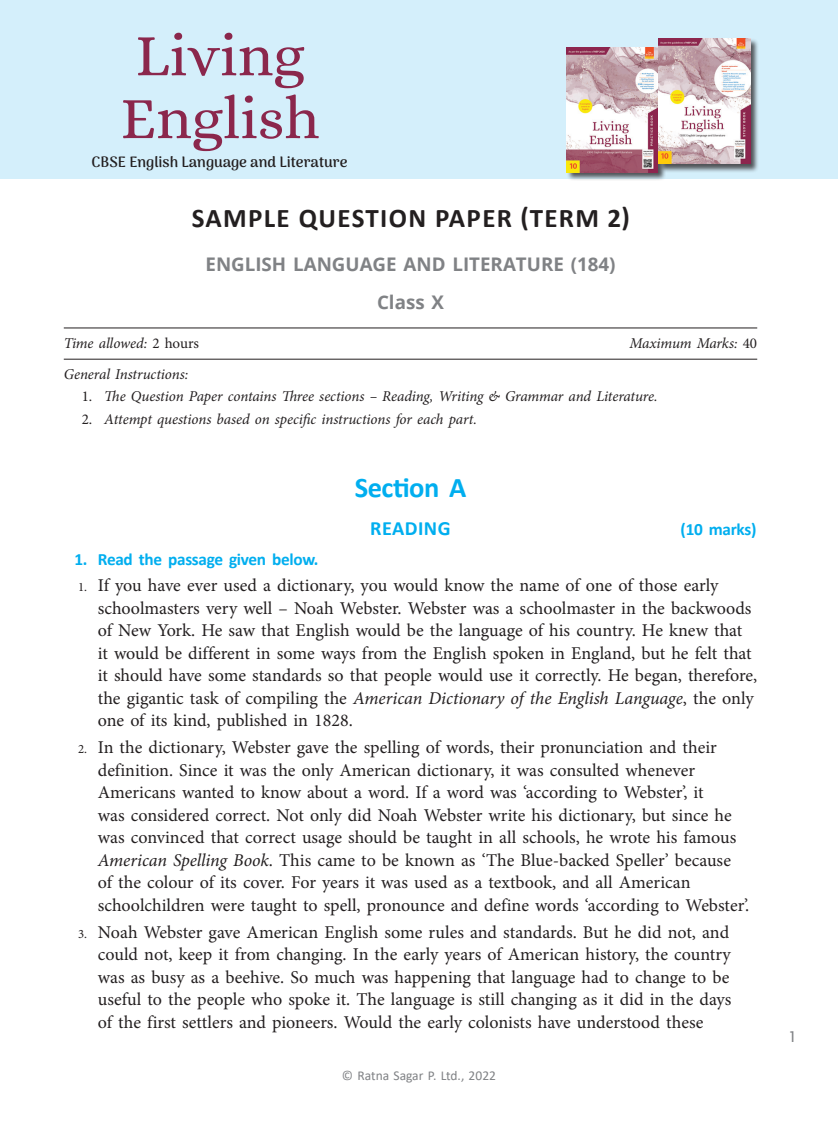
<style>
.page{position:relative;width:838px;height:1136px;background:#fff}
.page>*{position:absolute;margin:0;border:0;box-sizing:border-box;transform-origin:0 0}
.t1{font:59.7px "Alice";color:#8b274c}
.Test_Paper-1{font:700 28.5px "Calibri";letter-spacing:-.02em;color:#00aeef}
.L_1{font:700 27px "Calibri";letter-spacing:.05em;color:#231f20}
.Test_Paper-1-2{font:700 20.25px "Calibri";letter-spacing:.02em;color:#00aeef}
.Body_text_-_No_inden{font:700 18.75px "Open Sans";color:#808285}
._1-Body_Minion_Pro{font:18px/22.5px "Minion Pro";letter-spacing:-.005em;color:#231f20}
.Rubric-Style{font:700 17.25px "Calibri";letter-spacing:-.02em;color:#00aeef}
.Test_Paper-1-3{font:700 17.25px "Calibri";letter-spacing:-.02em;color:#00aeef}
.a-b-c-style{font:italic 15px "Minion Pro";letter-spacing:-.01em;color:#231f20}
.Marks-90{font:italic 15px "Minion Pro";letter-spacing:-.01em;color:#231f20}
.t2{font:700 15px "Arima Madurai";color:#231f20}
.t3{font:15px "Lucida Sans";color:#808285}
.t4{font:13.5px "Calibri";color:#808285}
.s1{font-style:normal}
.s2{font-size:12.75px}
.s3{font-style:italic}
</style>
<div class="page">
<hr style="left:64px;top:327px;width:693px;height:1px;background:#231f20">
<hr style="left:64px;top:359px;width:693px;height:1px;background:#231f20">
<div style="left:0;top:0;width:838px;height:179px;background:#d4effb"></div>
<div style="left:566px;top:47px;width:100px;height:134px;background:#231f20;opacity:.75"></div>
<img style="left:566px;top:48px;width:91px;height:125px">
<div style="left:658px;top:38px;width:101px;height:134px;background:#231f20;opacity:.75"></div>
<img style="left:658px;top:39px;width:92px;height:125px">
<p class="t1" style="left:135px;top:24px;width:171px">Living</p>
<p class="t1" style="left:120px;top:87px;width:201px">English</p>
<p class="t2" style="left:91px;top:151px;width:257px">CBSE English Language and Literature</p>
<p class="L_1" style="left:192px;top:201px;width:439px">SAMPLE QUESTION PAPER (TERM 2)</p>
<p class="Body_text_-_No_inden" style="left:205px;top:250px;width:411px">ENGLISH LANGUAGE AND LITERATURE (184)</p>
<p class="Body_text_-_No_inden" style="left:377px;top:289px;width:68px">Class X</p>
<p class="Marks-90" style="left:64px;top:333px;width:137px">Time allowed: <span class="s1">2 hours</span></p>
<p class="Marks-90" style="left:629px;top:333px;width:129px">Maximum Marks: <span class="s1">40</span></p>
<p class="a-b-c-style" style="left:64px;top:364px;width:126px">General Instructions:</p>
<p class="a-b-c-style" style="left:82px;top:386px;width:577px"><span class="s1">1.</span> The Question Paper contains Three sections – Reading, Writing &amp; Grammar and Literature.</p>
<p class="a-b-c-style" style="left:82px;top:408px;width:397px"><span class="s1">2.</span> Attempt questions based on specific instructions for each part.</p>
<p class="Test_Paper-1" style="left:355px;top:470px;width:113px">Section A</p>
<p class="Test_Paper-1-2" style="left:370px;top:515px;width:82px">READING</p>
<p class="Test_Paper-1-3" style="left:680px;top:518px;width:77px">(10 marks)</p>
<p class="Rubric-Style" style="left:74px;top:548px;width:245px">1. Read the passage given below.</p>
<p class="_1-Body_Minion_Pro" style="left:98px;top:574px;width:661px;text-indent:-20px"><span class="s2">1.</span> If you have ever used a dictionary, you would know the name of one of those early schoolmasters very well – Noah Webster. Webster was a schoolmaster in the backwoods of New York. He saw that English would be the language of his country. He knew that<br>it would be different in some ways from the English spoken in England, but he felt that it should have some standards so that people would use it correctly. He began, therefore, the gigantic task of compiling the <span class="s3">American Dictionary of the English Language</span>, the only one of its kind, published in 1828.</p>
<p class="_1-Body_Minion_Pro" style="left:98px;top:736px;width:653px;text-indent:-20px"><span class="s2">2.</span> In the dictionary, Webster gave the spelling of words, their pronunciation and their definition. Since it was the only American dictionary, it was consulted whenever Americans wanted to know about a word. If a word was ‘according to Webster’, it<br>was considered correct. Not only did Noah Webster write his dictionary, but since he was convinced that correct usage should be taught in all schools, he wrote his famous <span class="s3">American Spelling Book</span>. This came to be known as ‘The Blue-backed Speller’ because of the colour of its cover. For years it was used as a textbook, and all American schoolchildren were taught to spell, pronounce and define words ‘according to Webster’.</p>
<p class="_1-Body_Minion_Pro" style="left:98px;top:920px;width:635px;text-indent:-20px"><span class="s2">3.</span> Noah Webster gave American English some rules and standards. But he did not, and could not, keep it from changing. In the early years of American history, the country was as busy as a beehive. So much was happening that language had to change to be useful to the people who spoke it. The language is still changing as it did in the days of the first settlers and pioneers. Would the early colonists have understood these</p>
<p class="t4" style="left:342px;top:1066px;width:156px">© Ratna Sagar P. Ltd., 2022</p>
<p class="t3" style="left:788px;top:1028px;width:11px">1</p>
</div>
